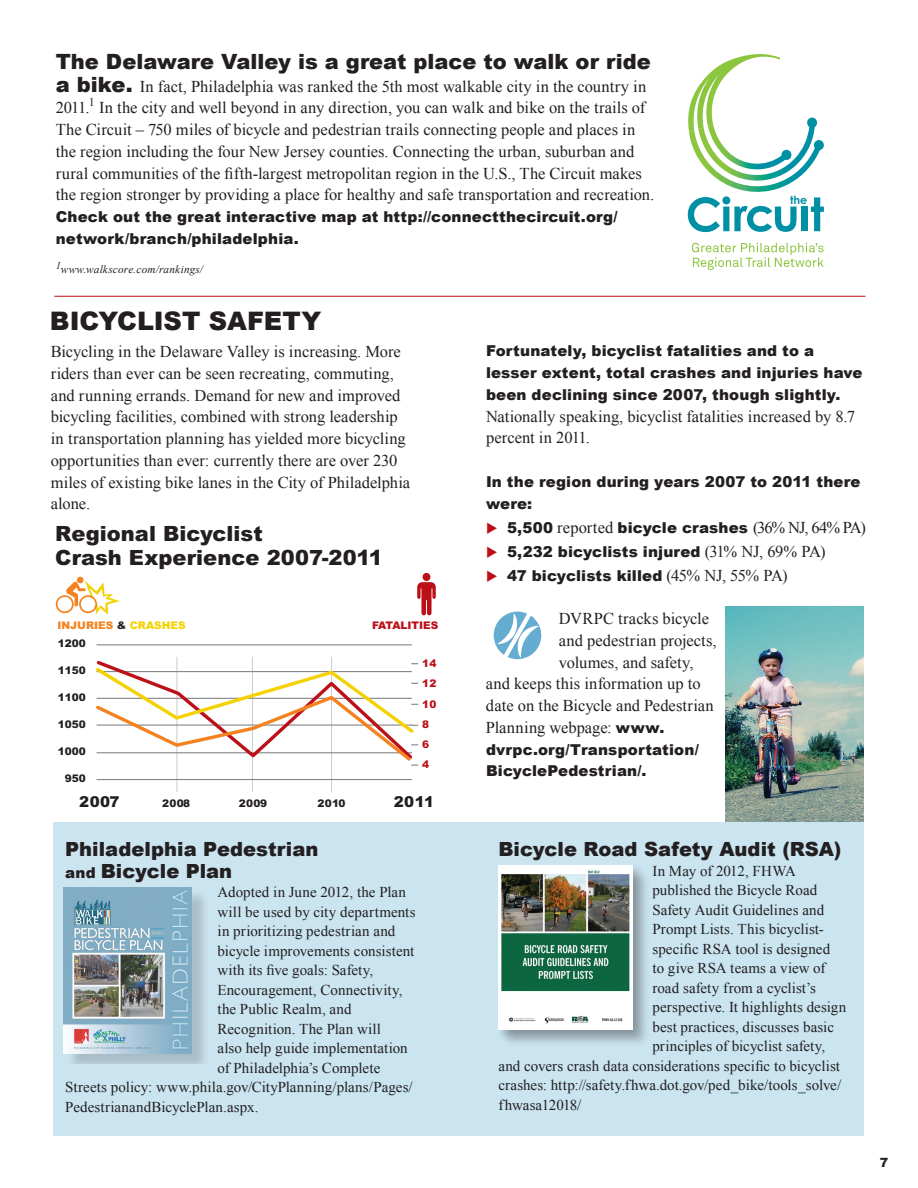
<style>
.page{position:relative;width:918px;height:1188px;background:#fff}
.page>*{position:absolute;margin:0;border:0;box-sizing:border-box;transform-origin:0 0}
.t1{font:900 25.5px "Arial";color:#231f20}
.t2{font:900 21px/24px "Arial";color:#231f20}
.t3{font:900 19.5px/21.8px "Arial";color:#231f20}
.t4{font:16.5px/21.8px "Times New Roman";color:#231f20}
.t5{font:15px "Times New Roman";letter-spacing:.005em;color:#231f20}
.t6{font:900 15px/21.8px "Arial";letter-spacing:.01em;color:#231f20}
.t7{font:900 12.75px "Arial";color:#231f20}
.t8{font:12px "Times New Roman";color:#231f20}
.t9{font:italic 11.25px "Times New Roman";letter-spacing:.015em;color:#231f20}
.t10{font:700 11.25px "Century Gothic";color:#0090a6}
.t11{font:900 10.5px "Arial";color:#231f20}
.t12{font:900 10.5px/20.1px "Arial";color:#bb1018}
.t13{font:900 10.5px "Arial";color:#f58220}
.s1{font-family:"Arial";font-weight:900;font-size:21px}
.s2{color:#bb1018}
.s3{font-family:"Arial";font-weight:900;font-size:15px}
.s4{font-family:"Times New Roman";font-weight:400;font-size:16.5px}
.s5{color:#231f20}
.s6{color:#f4d202}
.s7{font-size:15px}
</style>
<div class="page">
<div style="left:54px;top:822px;width:810px;height:314px;background:#cae4f0"></div>
<hr style="left:177px;top:657px;width:1px;height:135px;background:#cbccce">
<hr style="left:252px;top:657px;width:1px;height:135px;background:#cbccce">
<hr style="left:331px;top:657px;width:1px;height:135px;background:#cbccce">
<hr style="left:97px;top:644px;width:315px;height:1px;background:#878686">
<hr style="left:97px;top:779px;width:315px;height:1px;background:#878686">
<svg style="left:417px;top:573px;width:19px;height:42px"></svg>
<svg style="left:96px;top:658px;width:322px;height:108px"></svg>
<svg style="left:56px;top:577px;width:64px;height:38px"></svg>
<svg style="left:692px;top:243px;width:132px;height:27px"></svg>
<svg style="left:688px;top:54px;width:136px;height:178px"></svg>
<hr style="left:54px;top:296px;width:812px;height:1px;background:#bb1018">
<div style="left:66px;top:889px;width:144px;height:174px;background:#231f20;opacity:.2"></div>
<img style="left:64px;top:888px;width:127px;height:165px">
<div style="left:501px;top:868px;width:150px;height:181px;background:#c6dfeb"></div>
<div style="left:498px;top:865px;width:148px;height:176px;background:#231f20;opacity:.27"></div>
<img style="left:498px;top:866px;width:135px;height:164px">
<svg style="left:494px;top:612px;width:47px;height:47px"></svg>
<img style="left:726px;top:607px;width:138px;height:214px">
<p class="t2" style="left:56px;top:49px;width:597px">The Delaware Valley is a great place to walk or ride</p>
<p class="t4" style="left:56px;top:75px;width:592px"><span class="s1">a bike.</span> In fact, Philadelphia was ranked the 5th most walkable city in the country in<br>2011.</p>
<p class="t8" style="left:89px;top:94px;width:7px">1</p>
<p class="t4" style="left:56px;top:97px;width:600px;text-indent:43px">In the city and well beyond in any direction, you can walk and bike on the trails of The Circuit – 750 miles of bicycle and pedestrian trails connecting people and places in the region including the four New Jersey counties. Connecting the urban, suburban and rural communities of the fifth-largest metropolitan region in the U.S., The Circuit makes the region stronger by providing a place for healthy and safe transportation and recreation.</p>
<p class="t6" style="left:56px;top:205px;width:563px">Check out the great interactive map at http://connectthecircuit.org/ network/branch/philadelphia.</p>
<p class="t9" style="left:56px;top:262px;width:149px"><sup>1</sup>www.walkscore.com/rankings/</p>
<h1 class="t1" style="left:50px;top:302px;width:120px">Bicyclist</h1>
<h1 class="t1" style="left:209px;top:302px;width:114px">Saf ety</h1>
<p class="t10" style="left:790px;top:191px;width:19px">the</p>
<p class="t4" style="left:51px;top:340px;width:361px">Bicycling in the Delaware Valley is increasing. More riders than ever can be seen recreating, commuting, and running errands. Demand for new and improved bicycling facilities, combined with strong leadership in transportation planning has yielded more bicycling opportunities than ever: currently there are over 230 miles of existing bike lanes in the City of Philadelphia alone.</p>
<p class="t6" style="left:486px;top:340px;width:378px">Fortunately, bicyclist fatalities and to a lesser extent, total crashes and injuries have been declining since 2007, though slightly.</p>
<p class="t4" style="left:486px;top:405px;width:370px">Nationally speaking, bicyclist fatalities increased by 8.7 percent in 2011.</p>
<p class="t6" style="left:486px;top:470px;width:376px">In the region during years 2007 to 2011 there were:</p>
<p class="t4" style="left:486px;top:516px;width:381px"><span class="s2">◆</span> <span class="s3">5,500</span> reported <span class="s3">bicycle crashes</span> (36% NJ, 64% PA)</p>
<p class="t6" style="left:486px;top:540px;width:341px"><span class="s2">◆</span> 5,232 bicyclists injured <span class="s4">(31% NJ, 69% PA)</span></p>
<p class="t6" style="left:486px;top:564px;width:303px"><span class="s2">◆</span> 47 bicyclists killed <span class="s4">(45% NJ, 55% PA)</span></p>
<p class="t4" style="left:559px;top:608px;width:152px">DVRPC tracks bicycle</p>
<p class="t4" style="left:559px;top:629px;width:159px">and pedestrian projects,</p>
<p class="t4" style="left:559px;top:651px;width:136px">volumes, and safety,</p>
<p class="t4" style="left:486px;top:673px;width:216px">and keeps this information up to</p>
<p class="t4" style="left:486px;top:695px;width:229px">date on the Bicycle and Pedestrian</p>
<p class="t4" style="left:486px;top:716px;width:180px">Planning webpage: <span class="s3">www.</span></p>
<p class="t6" style="left:486px;top:738px;width:215px">dvrpc.org/Transportation/<br>BicyclePedestrian/.</p>
<p class="t2" style="left:55px;top:521px;width:329px">Regional Bicyclist<br>Crash Experience 2007-2011</p>
<p class="t13" style="left:57px;top:618px;width:130px">INJURIES <span class="s5">&amp;</span> <span class="s6">CRASHES</span></p>
<p class="t12" style="left:372px;top:615px;width:68px">FATALITIES</p>
<p class="t11" style="left:58px;top:636px;width:30px">1200</p>
<p class="t12" style="left:422px;top:653px;width:16px">14<br>12</p>
<p class="t11" style="left:58px;top:663px;width:30px">1150</p>
<p class="t11" style="left:58px;top:690px;width:30px">1100</p>
<p class="t12" style="left:422px;top:693px;width:16px">10</p>
<p class="t12" style="left:422px;top:714px;width:9px">8</p>
<p class="t11" style="left:58px;top:717px;width:30px">1050</p>
<p class="t12" style="left:422px;top:734px;width:9px">6</p>
<p class="t11" style="left:58px;top:744px;width:30px">1000</p>
<p class="t12" style="left:422px;top:754px;width:9px">4</p>
<p class="t11" style="left:65px;top:770px;width:23px">950</p>
<p class="t6" style="left:79px;top:791px;width:42px">2007</p>
<p class="t11" style="left:162px;top:796px;width:30px">2008</p>
<p class="t11" style="left:239px;top:796px;width:30px">2009</p>
<p class="t11" style="left:317px;top:796px;width:30px">2010</p>
<p class="t6" style="left:394px;top:791px;width:42px">2011</p>
<p class="t3" style="left:65px;top:838px;width:255px">Philadelphia Pedestrian <span class="s7">and</span> Bicycle Plan</p>
<p class="t5" style="left:218px;top:882px;width:190px">Adopted in June 2012, the Plan</p>
<p class="t5" style="left:218px;top:902px;width:199px">will be used by city departments</p>
<p class="t5" style="left:218px;top:921px;width:179px">in prioritizing pedestrian and</p>
<p class="t5" style="left:218px;top:941px;width:198px">bicycle improvements consistent</p>
<p class="t5" style="left:218px;top:960px;width:157px">with its five goals: Safety,</p>
<p class="t5" style="left:218px;top:980px;width:186px">Encouragement, Connectivity,</p>
<p class="t5" style="left:218px;top:999px;width:135px">the Public Realm, and</p>
<p class="t5" style="left:218px;top:1019px;width:165px">Recognition. The Plan will</p>
<p class="t5" style="left:218px;top:1038px;width:192px">also help guide implementation</p>
<p class="t5" style="left:218px;top:1058px;width:164px">of Philadelphia’s Complete</p>
<p class="t5" style="left:65px;top:1077px;width:349px">Streets policy: www.phila.gov/CityPlanning/plans/Pages/</p>
<p class="t5" style="left:65px;top:1097px;width:195px">PedestrianandBicyclePlan.aspx.</p>
<p class="t3" style="left:498px;top:838px;width:344px">Bicycle Road Safety Audit (RSA)</p>
<p class="t5" style="left:652px;top:861px;width:145px">In May of 2012, FHWA</p>
<p class="t5" style="left:652px;top:880px;width:167px">published the Bicycle Road</p>
<p class="t5" style="left:652px;top:900px;width:173px">Safety Audit Guidelines and</p>
<p class="t5" style="left:652px;top:919px;width:173px">Prompt Lists. This bicyclist-</p>
<p class="t5" style="left:652px;top:939px;width:179px">specific RSA tool is designed</p>
<p class="t5" style="left:652px;top:958px;width:175px">to give RSA teams a view of</p>
<p class="t5" style="left:652px;top:978px;width:165px">road safety from a cyclist’s</p>
<p class="t5" style="left:652px;top:997px;width:195px">perspective. It highlights design</p>
<p class="t5" style="left:652px;top:1017px;width:183px">best practices, discusses basic</p>
<p class="t5" style="left:652px;top:1036px;width:174px">principles of bicyclist safety,</p>
<p class="t5" style="left:498px;top:1056px;width:343px">and covers crash data considerations specific to bicyclist</p>
<p class="t5" style="left:498px;top:1075px;width:344px">crashes: http://safety.fhwa.dot.gov/ped_bike/tools_solve/</p>
<p class="t5" style="left:498px;top:1095px;width:84px">fhwasa12018/</p>
<p class="t7" style="left:880px;top:1153px;width:10px">7</p>
</div>
